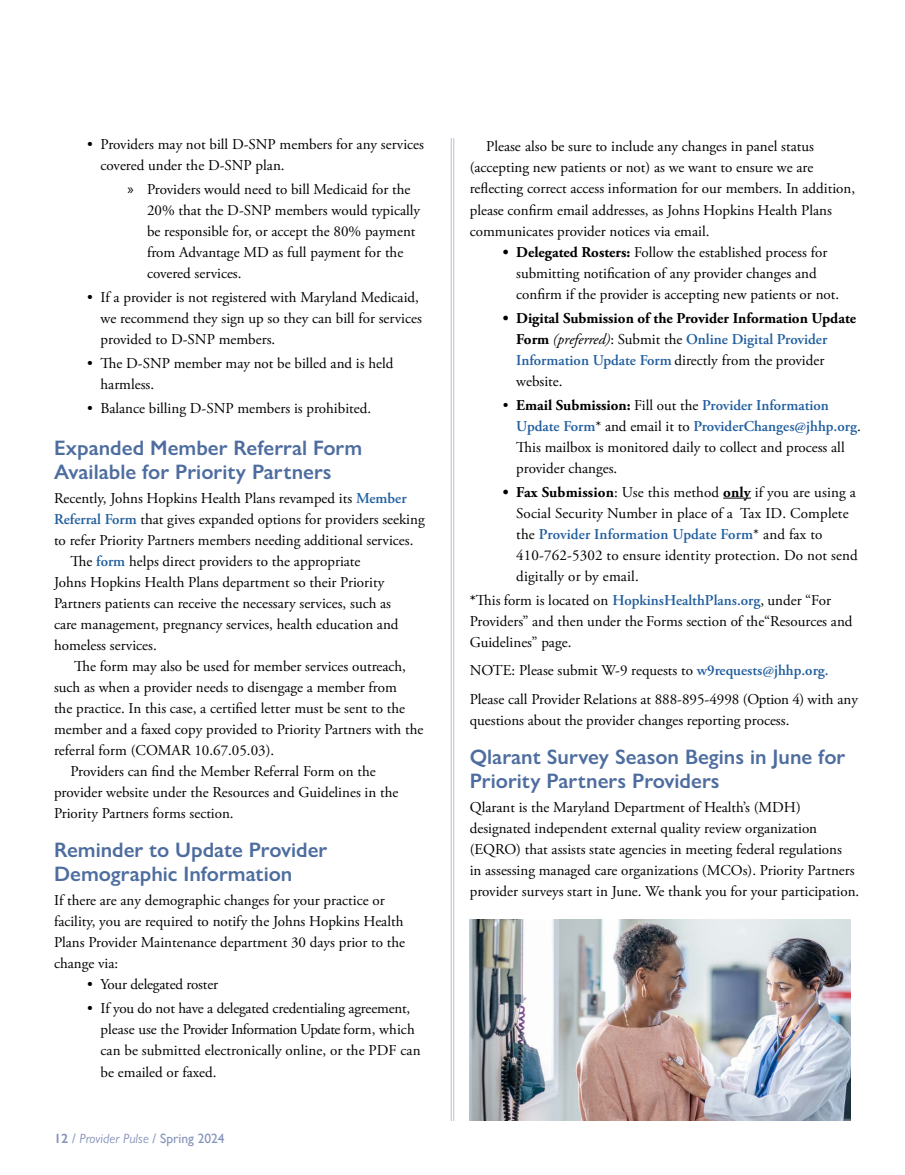
<style>
.page{position:relative;width:905px;height:1175px;background:#fff}
.page>*{position:absolute;margin:0;border:0;box-sizing:border-box;transform-origin:0 0}
.t1{font:600 21px/24px "Gill Sans Nova";color:#4e6d9f}
.t2{font:15px/21px "Adobe Garamond Pro";color:#000}
.t3{font:700 15px/21px "Adobe Garamond Pro";color:#000}
.t4{font:italic 13.5px "Gill Sans Nova";color:#8593b9}
.s1{font-family:"Myriad Pro"}
.s2{font-weight:600;color:#215e9e}
.s3{font-family:"Gill Sans";font-weight:600;font-style:normal}
.s4{font-family:"Gill Sans";font-style:normal}
.s5{font-weight:700}
.s6{font-weight:400;font-style:italic}
.s7{font-weight:400}
</style>
<div class="page">
<hr style="left:453px;top:138px;width:1px;height:982px;background:#b7bdd5">
<hr style="left:451px;top:138px;width:1px;height:982px;background:#b7bdd5">
<svg style="left:723px;top:498px;width:28px;height:1px"></svg>
<img style="left:470px;top:919px;width:380px;height:201px">
<p class="t2" style="left:100px;top:134px;width:325px;text-indent:-14px">• Providers may not bill D-SNP members for any services covered under the D-SNP plan.</p>
<p class="t2" style="left:147px;top:179px;width:274px;text-indent:-20px"><span class="s1">»</span> Providers would need to bill Medicaid for the 20% that the D-SNP members would typically be responsible for, or accept the 80% payment from Advantage MD as full payment for the covered services.</p>
<p class="t2" style="left:100px;top:287px;width:323px;text-indent:-14px">• If a provider is not registered with Maryland Medicaid, we recommend they sign up so they can bill for services provided to D-SNP members.</p>
<p class="t2" style="left:100px;top:353px;width:294px;text-indent:-14px">• The D-SNP member may not be billed and is held harmless.</p>
<p class="t2" style="left:87px;top:398px;width:285px">• Balance billing D-SNP members is prohibited.</p>
<h1 class="t1" style="left:54px;top:436px;width:310px">Expanded Member Referral Form<br>Available for Priority Partners</h1>
<p class="t2" style="left:54px;top:488px;width:354px">Recently, Johns Hopkins Health Plans revamped its <span class="s2">Member</span></p>
<p class="t2" style="left:54px;top:509px;width:372px"><span class="s2">Referral Form</span> that gives expanded options for providers seeking</p>
<p class="t2" style="left:54px;top:530px;width:361px">to refer Priority Partners members needing additional services.</p>
<p class="t2" style="left:70px;top:551px;width:291px">The <span class="s2">form</span> helps direct providers to the appropriate</p>
<p class="t2" style="left:54px;top:572px;width:332px">Johns Hopkins Health Plans department so their Priority</p>
<p class="t2" style="left:54px;top:593px;width:338px">Partners patients can receive the necessary services, such as</p>
<p class="t2" style="left:54px;top:614px;width:346px">care management, pregnancy services, health education and</p>
<p class="t2" style="left:54px;top:635px;width:104px">homeless services.</p>
<p class="t2" style="left:74px;top:656px;width:333px">The form may also be used for member services outreach,</p>
<p class="t2" style="left:54px;top:677px;width:344px">such as when a provider needs to disengage a member from</p>
<p class="t2" style="left:54px;top:698px;width:352px">the practice. In this case, a certified letter must be sent to the</p>
<p class="t2" style="left:54px;top:719px;width:371px">member and a faxed copy provided to Priority Partners with the</p>
<p class="t2" style="left:54px;top:740px;width:222px">referral form (COMAR 10.67.05.03).</p>
<p class="t2" style="left:70px;top:761px;width:306px">Providers can find the Member Referral Form on the</p>
<p class="t2" style="left:54px;top:782px;width:346px">provider website under the Resources and Guidelines in the</p>
<p class="t2" style="left:54px;top:803px;width:181px">Priority Partners forms section.</p>
<h1 class="t1" style="left:54px;top:838px;width:275px">Reminder to Update Provider<br>Demographic Information</h1>
<p class="t2" style="left:54px;top:890px;width:352px">If there are any demographic changes for your practice or facility, you are required to notify the Johns Hopkins Health Plans Provider Maintenance department 30 days prior to the change via:</p>
<p class="t2" style="left:87px;top:974px;width:132px">• Your delegated roster</p>
<p class="t2" style="left:100px;top:998px;width:321px;text-indent:-14px">• If you do not have a delegated credentialing agreement, please use the Provider Information Update form, which can be submitted electronically online, or the PDF can be emailed or faxed.</p>
<p class="t4" style="left:54px;top:1130px;width:172px"><span class="s3">12</span> <span class="s4">/</span> Provider Pulse <span class="s4">/ Spring 2024</span></p>
<p class="t2" style="left:470px;top:137px;width:387px;text-indent:16px">Please also be sure to include any changes in panel status (accepting new patients or not) as we want to ensure we are reflecting correct access information for our members. In addition, please confirm email addresses, as Johns Hopkins Health Plans communicates provider notices via email.</p>
<p class="t2" style="left:516px;top:242px;width:324px;text-indent:-14px"><span class="s5">• Delegated Rosters:</span> Follow the established process for submitting notification of any provider changes and confirm if the provider is accepting new patients or not.</p>
<p class="t3" style="left:516px;top:307px;width:341px;text-indent:-14px">• Digital Submission of the Provider Information Update Form <span class="s6">(preferred)</span><span class="s7">: Submit the</span> <span class="s2">Online Digital Provider Information Update Form</span> <span class="s7">directly from the provider website.</span></p>
<p class="t2" style="left:516px;top:395px;width:346px;text-indent:-14px">• <span class="s5">Email Submission:</span> Fill out the <span class="s2">Provider Information Update Form</span>* and email it to <span class="s2">ProviderChanges@jhhp.org</span>.<br>This mailbox is monitored daily to collect and process all provider changes.</p>
<p class="t2" style="left:516px;top:482px;width:343px;text-indent:-14px"><span class="s5">• Fax Submission</span>: Use this method <span class="s5">only</span> if you are using a Social Security Number in place of a Tax ID. Complete the <span class="s2">Provider Information Update Form</span>* and fax to 410-762-5302 to ensure identity protection. Do not send digitally or by email.</p>
<p class="t2" style="left:470px;top:590px;width:384px"><span class="s5">*</span>This form is located on <span class="s2">HopkinsHealthPlans.org</span>, under “For<br>Providers” and then under the Forms section of the “Resources and<br>Guidelines” page.</p>
<p class="t2" style="left:470px;top:656px;width:390px;line-height:28.5px">NOTE: Please submit W-9 requests to <span class="s2">w9requests@jhhp.org.<br></span>Please call Provider Relations at 888-895-4998 (Option 4) with any</p>
<p class="t2" style="left:470px;top:710px;width:321px">questions about the provider changes reporting process.</p>
<h1 class="t1" style="left:470px;top:744px;width:377px">Qlarant Survey Season Begins in June for<br>Priority Partners Providers</h1>
<p class="t2" style="left:470px;top:797px;width:391px">Qlarant is the Maryland Department of Health’s (MDH) designated independent external quality review organization (EQRO) that assists state agencies in meeting federal regulations<br>in assessing managed care organizations (MCOs). Priority Partners provider surveys start in June. We thank you for your participation.</p>
</div>
